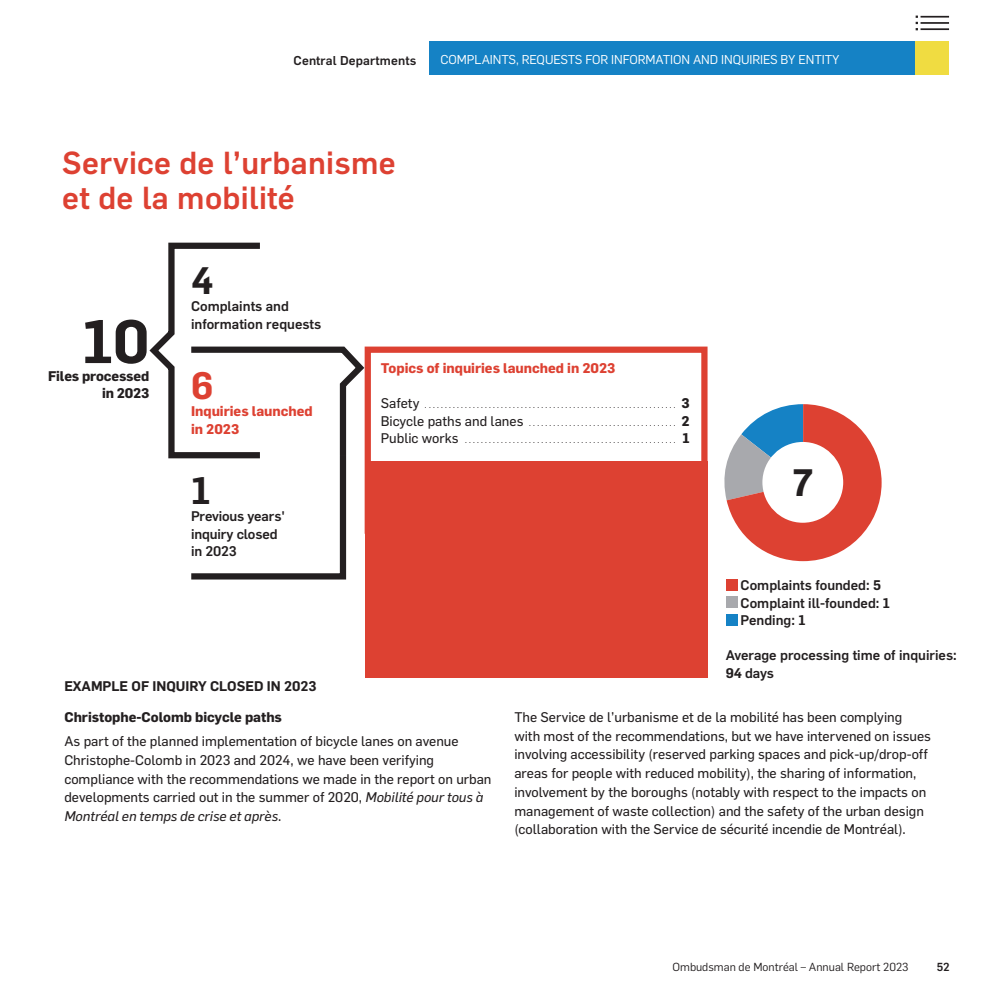
<style>
.page{position:relative;width:990px;height:990px;background:#fff}
.page>*{position:absolute;margin:0;border:0;box-sizing:border-box;transform-origin:0 0}
.t1{font:600 60px "Flama";color:#231f20}
.t2{font:600 37.5px "Flama";color:#231f20}
.t3{font:600 37.5px "Flama";color:#dd4132}
.t4{font:500 31.25px "Flama";letter-spacing:.01em;color:#dd4132}
.TEXT_Flama{font:13.75px/18.8px "Flama Basic";color:#231f20}
.t5{font:500 13.75px/17.5px "Flama";color:#231f20}
.TEXT_Flama-2{font:700 13.75px "Flama";color:#dd4132}
.TEXT_Flama-3{font:700 13.75px "Flama";color:#231f20}
.TEXT_Flama-4{font:600 13.75px "Flama";color:#231f20}
.GR_Tit_Section{font:12.62px "Flama";letter-spacing:-.005em;color:#fff}
.GR_Tit_Section-2{font:500 12.62px "Flama";letter-spacing:.01em;color:#231f20}
.t6{font:11.5px "Flama";color:#231f20}
.t7{font:500 11.5px "Flama";color:#231f20}
.TEXT_Flama-5{font:7.5px "Flama Basic";color:#231f20}
.s1{font-size:13.75px}
.s2{font-family:"Flama";font-weight:700;font-size:13.75px}
.s3{font-weight:600}
.s4{font-style:italic}
</style>
<div class="page">
<hr style="left:921px;top:28px;width:28px;height:2px;background:#231f20">
<hr style="left:921px;top:22px;width:28px;height:2px;background:#231f20">
<hr style="left:921px;top:16px;width:28px;height:2px;background:#231f20">
<svg style="left:916px;top:16px;width:2px;height:14px"></svg>
<svg style="left:724px;top:404px;width:158px;height:157px"></svg>
<div style="left:429px;top:41px;width:487px;height:34px;background:#1582c5"></div>
<div style="left:916px;top:41px;width:33px;height:34px;background:#f0dc41"></div>
<div style="left:365px;top:347px;width:343px;height:187px;border:6px solid #dd4132"></div>
<div style="left:726px;top:579px;width:11px;height:11px;background:#dd4132"></div>
<div style="left:726px;top:596px;width:11px;height:12px;background:#a8a9ad"></div>
<div style="left:726px;top:614px;width:11px;height:11px;background:#1582c5"></div>
<svg style="left:149px;top:242px;width:220px;height:338px"></svg>
<div style="left:762px;top:442px;width:81px;height:81px;background:#fff;border-radius:50%"></div>
<div style="left:365px;top:461px;width:343px;height:217px;background:#dd4132"></div>
<p class="GR_Tit_Section-2" style="left:294px;top:52px;width:124px">Central Departments</p>
<p class="GR_Tit_Section" style="left:441px;top:51px;width:401px">COMPLAINTS, REQUESTS FOR INFORMATION AND INQUIRIES BY ENTITY</p>
<p class="GR_Tit_Section" style="left:442px;top:60px;width:178px">L’OMBUDSMAN DE MONTRÉAL</p>
<p class="t4" style="left:62px;top:140px;width:335px">Service de l’urbanisme</p>
<p class="t4" style="left:62px;top:175px;width:234px">et de la mobilité</p>
<p class="t1" style="left:82px;top:298px;width:69px">10</p>
<p class="TEXT_Flama-3" style="left:102px;top:383px;width:49px">in 2023</p>
<p class="TEXT_Flama-3" style="left:48px;top:366px;width:103px">Files processed</p>
<p class="t2" style="left:191px;top:254px;width:24px">4</p>
<p class="t5" style="left:191px;top:297px;width:132px">Complaints and information requests</p>
<p class="t3" style="left:191px;top:359px;width:24px">6</p>
<p class="TEXT_Flama-2" style="left:191px;top:402px;width:123px">Inquiries launched</p>
<p class="TEXT_Flama-2" style="left:191px;top:419px;width:50px">in 2023</p>
<p class="t2" style="left:191px;top:464px;width:21px">1</p>
<p class="t5" style="left:191px;top:507px;width:95px">Previous years' inquiry closed</p>
<p class="t5" style="left:191px;top:542px;width:47px">in 2023</p>
<p class="TEXT_Flama-4" style="left:64px;top:676px;width:254px">EXAMPLE OF INQUIRY CLOSED IN 2023</p>
<p class="TEXT_Flama-2" style="left:381px;top:358px;width:236px">Topics of inquiries launched in 2023</p>
<p class="TEXT_Flama-5" style="left:381px;top:400px;width:310px"><span class="s1">Safety</span> ............................................................... <span class="s2">3</span></p>
<p class="TEXT_Flama-5" style="left:381px;top:418px;width:310px"><span class="s1">Bicycle paths and lanes</span> ..................................... <span class="s2">2</span></p>
<p class="TEXT_Flama-5" style="left:381px;top:435px;width:310px"><span class="s1">Public works</span> ..................................................... <span class="s2">1</span></p>
<p class="t2" style="left:792px;top:456px;width:23px">7</p>
<p class="t5" style="left:741px;top:576px;width:142px">Complaints founded: <span class="s3">5</span></p>
<p class="t5" style="left:741px;top:593px;width:151px">Complaint ill-founded: <span class="s3">1</span></p>
<p class="t5" style="left:741px;top:611px;width:66px">Pending: <span class="s3">1</span></p>
<p class="t5" style="left:726px;top:646px;width:233px">Average processing time of inquiries:</p>
<p class="t5" style="left:726px;top:663px;width:50px"><span class="s3">94</span> days</p>
<p class="TEXT_Flama-3" style="left:64px;top:707px;width:219px">Christophe-Colomb bicycle paths</p>
<p class="TEXT_Flama" style="left:64px;top:731px;width:429px">As part of the planned implementation of bicycle lanes on avenue Christophe-Colomb in 2023 and 2024, we have been verifying compliance with the recommendations we made in the report on urban developments carried out in the summer of 2020, <span class="s4">Mobilité pour tous à Montréal en temps de crise et après</span>.</p>
<p class="TEXT_Flama" style="left:514px;top:707px;width:418px">The Service de l’urbanisme et de la mobilité has been complying with most of the recommendations, but we have intervened on issues involving accessibility (reserved parking spaces and pick-up/drop-off areas for people with reduced mobility), the sharing of information, involvement by the boroughs (notably with respect to the impacts on management of waste collection) and the safety of the urban design (collaboration with the Service de sécurité incendie de Montréal).</p>
<p class="t6" style="left:673px;top:959px;width:238px">Ombudsman de Montréal – Annual Report 2023</p>
<p class="t7" style="left:937px;top:959px;width:15px">52</p>
</div>
